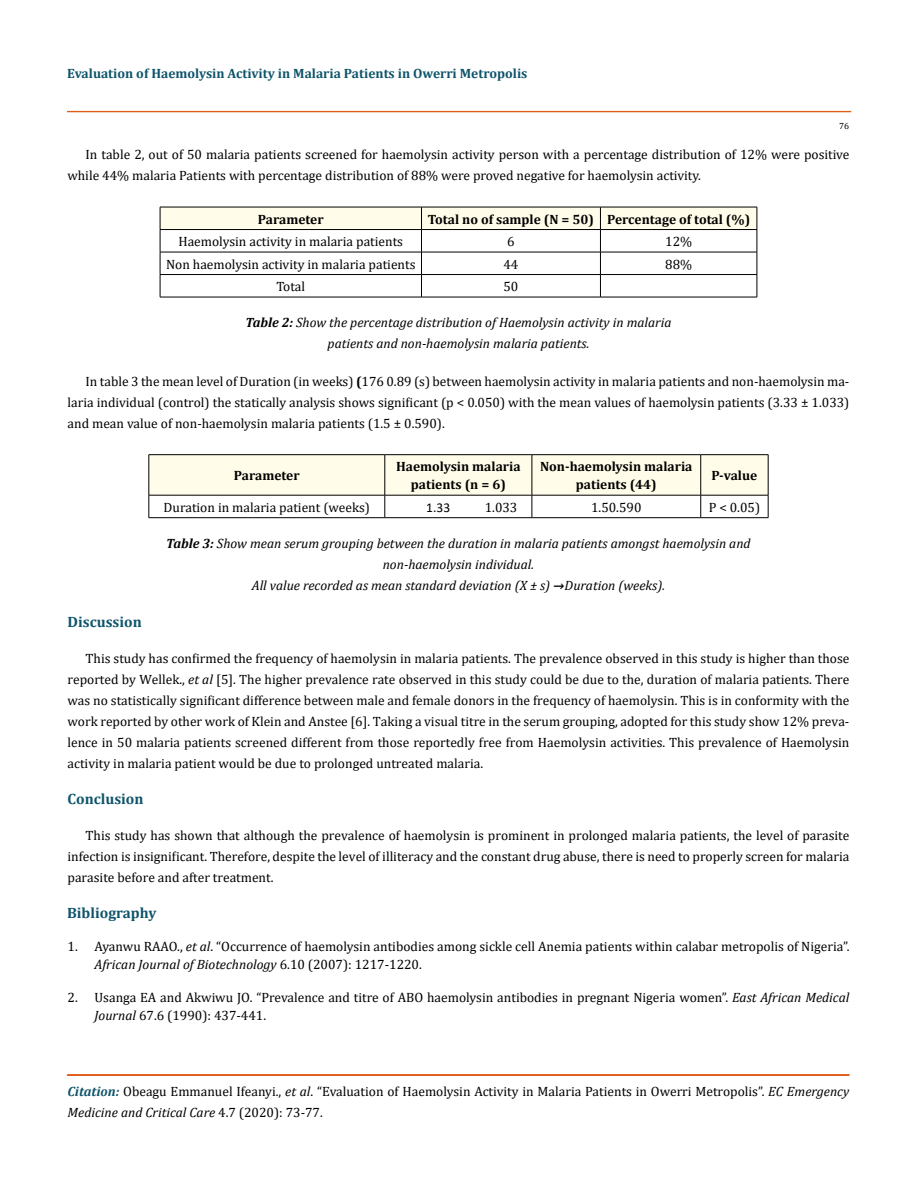
<style>
.page{position:relative;width:917px;height:1188px;background:#fff}
.page>*{position:absolute;margin:0;border:0;box-sizing:border-box;transform-origin:0 0}
.t1{font:700 15px "Cambria";color:#0e546a}
.t2{font:13.5px/21px "Cambria";color:#000}
.t3{font:italic 13.5px/21px "Cambria";color:#000;text-align:center}
.t4{font:700 13.5px/18px "Cambria";color:#000;text-align:center}
.t5{font:700 13.5px "Cambria";color:#0e546a}
.t6{font:13.5px "Calibri";color:#000}
.t7{font:9px "Cambria";color:#000}
.s1{font-weight:700}
.s2{font-style:italic}
.s3{font-weight:700;font-style:italic;color:#0e546a}
</style>
<div class="page">
<div style="left:67px;top:111px;width:783px;height:1px;border:1px solid #e05d1a"></div>
<div style="left:67px;top:1075px;width:782px;height:1px;border:1px solid #e05d1a"></div>
<svg style="left:160px;top:207px;width:597px;height:90px"></svg>
<hr style="left:160px;top:297px;width:261px;height:1px;background:#000">
<hr style="left:421px;top:297px;width:179px;height:1px;background:#000">
<hr style="left:600px;top:297px;width:157px;height:1px;background:#000">
<hr style="left:149px;top:454px;width:236px;height:1px;background:#000">
<hr style="left:385px;top:454px;width:147px;height:1px;background:#000">
<hr style="left:532px;top:454px;width:168px;height:1px;background:#000">
<hr style="left:700px;top:454px;width:68px;height:1px;background:#000">
<svg style="left:148px;top:455px;width:620px;height:63px"></svg>
<hr style="left:149px;top:517px;width:236px;height:1px;background:#000">
<hr style="left:385px;top:517px;width:147px;height:1px;background:#000">
<hr style="left:532px;top:517px;width:168px;height:1px;background:#000">
<hr style="left:700px;top:517px;width:68px;height:1px;background:#000">
<p class="t5" style="left:67px;top:64px;width:461px">Evaluation of Haemolysin Activity in Malaria Patients in Owerri Metropolis</p>
<p class="t7" style="left:839px;top:120px;width:11px">76</p>
<p class="t2" style="left:67px;top:144px;width:783px;text-indent:18px">In table 2, out of 50 malaria patients screened for haemolysin activity person with a percentage distribution of 12% were positive while 44% malaria Patients with percentage distribution of 88% were proved negative for haemolysin activity.</p>
<p class="t4" style="left:258px;top:209px;width:67px">Parameter</p>
<p class="t4" style="left:428px;top:209px;width:324px">Total no of sample (N = 50) Percentage of total (%)</p>
<p class="t2" style="left:178px;top:231px;width:226px">Haemolysin activity in malaria patients</p>
<p class="t2" style="left:507px;top:231px;width:9px">6</p>
<p class="t2" style="left:665px;top:231px;width:28px">12%</p>
<p class="t2" style="left:166px;top:253px;width:251px">Non haemolysin activity in malaria patients</p>
<p class="t2" style="left:503px;top:253px;width:16px">44</p>
<p class="t2" style="left:665px;top:253px;width:28px">88%</p>
<p class="t2" style="left:276px;top:276px;width:30px">Total</p>
<p class="t2" style="left:503px;top:276px;width:16px">50</p>
<p class="t3" style="left:245px;top:312px;width:427px"><span class="s1">Table 2:</span> Show the percentage distribution of Haemolysin activity in malaria patients and non-haemolysin malaria patients.</p>
<p class="t2" style="left:68px;top:371px;width:783px;text-align:justify;text-indent:18px">In table 3 the mean level of Duration (in weeks) <span class="s1">(</span>176 0.89 (s) between haemolysin activity in malaria patients and non-haemolysin ma&shy;laria individual (control) the statically analysis shows significant (p &lt; 0.050) with the mean values of haemolysin patients (3.33 ± 1.033) and mean value of non-haemolysin malaria patients (1.5 ± 0.590).</p>
<p class="t4" style="left:234px;top:466px;width:67px">Parameter</p>
<p class="t4" style="left:396px;top:457px;width:126px">Haemolysin malaria patients (n = 6)</p>
<p class="t4" style="left:540px;top:457px;width:154px">Non-haemolysin malaria patients (44)</p>
<p class="t4" style="left:711px;top:466px;width:47px">P-value</p>
<p class="t2" style="left:164px;top:497px;width:208px">Duration in malaria patient (weeks)</p>
<p class="t6" style="left:426px;top:498px;width:25px">1.33</p>
<p class="t2" style="left:485px;top:497px;width:34px">1.033</p>
<p class="t2" style="left:591px;top:497px;width:52px">1.50.590</p>
<p class="t2" style="left:708px;top:497px;width:53px">P &lt; 0.05)</p>
<p class="t3" style="left:166px;top:532px;width:586px"><span class="s1">Table 3:</span> Show mean serum grouping between the duration in malaria patients amongst haemolysin and non-haemolysin individual.<br>All value recorded as mean standard deviation (X ± s) <span class="s1">→</span>Duration (weeks).</p>
<p class="t1" style="left:68px;top:611px;width:76px">Discussion</p>
<p class="t2" style="left:68px;top:648px;width:783px;text-align:justify;text-indent:18px">This study has confirmed the frequency of haemolysin in malaria patients. The prevalence observed in this study is higher than those reported by Wellek., <span class="s2">et al</span> [5]. The higher prevalence rate observed in this study could be due to the, duration of malaria patients. There was no statistically significant difference between male and female donors in the frequency of haemolysin. This is in conformity with the work reported by other work of Klein and Anstee [6]. Taking a visual titre in the serum grouping, adopted for this study show 12% preva&shy;lence in 50 malaria patients screened different from those reportedly free from Haemolysin activities. This prevalence of Haemolysin activity in malaria patient would be due to prolonged untreated malaria.</p>
<p class="t1" style="left:68px;top:788px;width:77px">Conclusion</p>
<p class="t2" style="left:68px;top:825px;width:783px;text-align:justify;text-indent:18px">This study has shown that although the prevalence of haemolysin is prominent in prolonged malaria patients, the level of parasite infection is insignificant. Therefore, despite the level of illiteracy and the constant drug abuse, there is need to properly screen for malaria parasite before and after treatment.</p>
<p class="t1" style="left:67px;top:903px;width:91px">Bibliography</p>
<p class="t2" style="left:95px;top:937px;width:756px;line-height:18px;text-indent:-27px">1. Ayanwu RAAO., <span class="s2">et al</span>. “Occurrence of haemolysin antibodies among sickle cell Anemia patients within calabar metropolis of Nigeria”.<br><span class="s2">African Journal of Biotechnology</span> 6.10 (2007): 1217-1220.</p>
<p class="t2" style="left:94px;top:988px;width:756px;line-height:18px;text-indent:-27px">2. Usanga EA and Akwiwu JO. “Prevalence and titre of ABO haemolysin antibodies in pregnant Nigeria women”. <span class="s2">East African Medical<br>Journal</span> 67.6 (1990): 437-441.</p>
<p class="t2" style="left:67px;top:1081px;width:783px"><span class="s3">Citation:</span> Obeagu Emmanuel Ifeanyi., <span class="s2">et al</span>. “Evaluation of Haemolysin Activity in Malaria Patients in Owerri Metropolis”. <span class="s2">EC Emergency<br>Medicine and Critical Care</span> 4.7 (2020): 73-77.</p>
</div>
